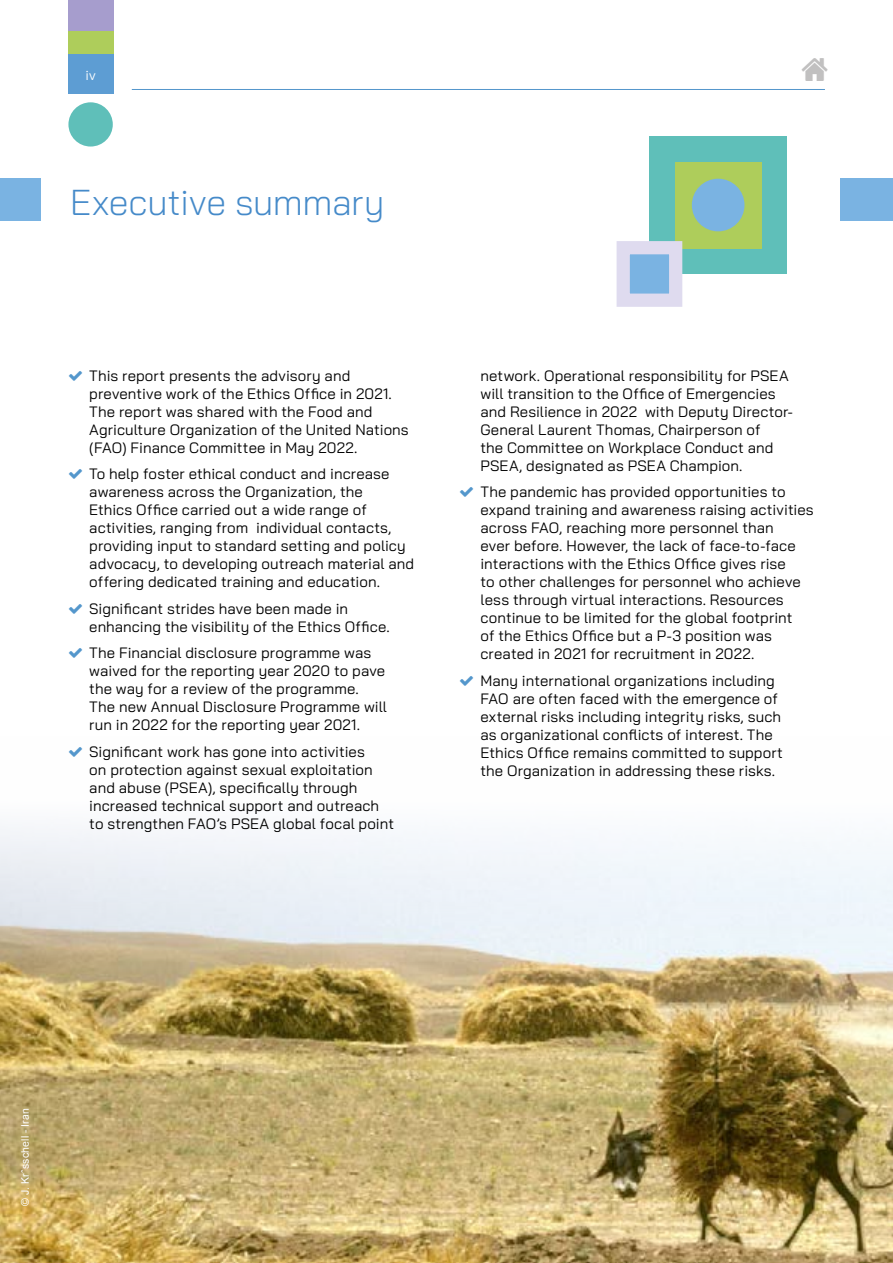
<style>
.page{position:relative;width:893px;height:1263px;background:#fff}
.page>*{position:absolute;margin:0;border:0;box-sizing:border-box;transform-origin:0 0}
.t1{font:300 36px "Bai Jamjuree";letter-spacing:-.005em;color:#458ac9}
.t2{font:15px/18px "Bai Jamjuree";letter-spacing:.005em;color:#000}
.t3{font:13.5px "Bai Jamjuree";color:#fff}
.t4{font:10.5px "Arial";letter-spacing:.015em;color:#fff}
</style>
<div class="page">
<hr style="left:132px;top:89px;width:693px;height:1px;background:#5497cc">
<div style="left:68px;top:53px;width:45px;height:41px;background:#5d9dd3"></div>
<div style="left:68px;top:0;width:45px;height:31px;background:#a69dcd"></div>
<div style="left:68px;top:31px;width:45px;height:23px;background:#aecd5b"></div>
<div style="left:68px;top:102px;width:45px;height:45px;background:#5fbfb9;border-radius:50%"></div>
<img style="left:0;top:826px;width:893px;height:437px">
<div style="left:840px;top:179px;width:53px;height:42px;background:#7ab3e2"></div>
<div style="left:0;top:179px;width:40px;height:42px;background:#7ab3e2"></div>
<div style="left:649px;top:136px;width:138px;height:138px;background:#5fbfb9"></div>
<div style="left:675px;top:162px;width:86px;height:86px;background:#aecd5b"></div>
<div style="left:692px;top:179px;width:52px;height:52px;background:#7ab3e2;border-radius:50%"></div>
<div style="left:617px;top:241px;width:65px;height:66px;background:#7ab3e2;border:13px solid #dfdbef"></div>
<p class="t3" style="left:86px;top:64px;width:12px">iv</p>
<h1 class="t1" style="left:70px;top:172px;width:316px">Executive summary</h1>
<p class="t2" style="left:89px;top:366px;width:321px">This report presents the advisory and preventive work of the Ethics Office in 2021.<br>The report was shared with the Food and Agriculture Organization of the United Nations (FAO) Finance Committee in May 2022.</p>
<p class="t2" style="left:89px;top:465px;width:326px">To help foster ethical conduct and increase awareness across the Organization, the<br>Ethics Office carried out a wide range of activities, ranging from individual contacts, providing input to standard setting and policy advocacy, to developing outreach material and offering dedicated training and education.</p>
<p class="t2" style="left:89px;top:599px;width:302px">Significant strides have been made in enhancing the visibility of the Ethics Office.</p>
<p class="t2" style="left:89px;top:644px;width:299px">The Financial disclosure programme was waived for the reporting year 2020 to pave the way for a review of the programme.<br>The new Annual Disclosure Programme will run in 2022 for the reporting year 2021.</p>
<p class="t2" style="left:89px;top:742px;width:306px">Significant work has gone into activities<br>on protection against sexual exploitation and abuse (PSEA), specifically through increased technical support and outreach to strengthen FAO’s PSEA global focal point</p>
<p class="t2" style="left:480px;top:366px;width:314px">network. Operational responsibility for PSEA will transition to the Office of Emergencies and Resilience in 2022 with Deputy Director-General Laurent Thomas, Chairperson of<br>the Committee on Workplace Conduct and PSEA, designated as PSEA Champion.</p>
<p class="t2" style="left:480px;top:483px;width:335px">The pandemic has provided opportunities to expand training and awareness raising activities across FAO, reaching more personnel than<br>ever before. However, the lack of face-to-face interactions with the Ethics Office gives rise<br>to other challenges for personnel who achieve less through virtual interactions. Resources continue to be limited for the global footprint<br>of the Ethics Office but a P-3 position was created in 2021 for recruitment in 2022.</p>
<p class="t2" style="left:480px;top:671px;width:304px">Many international organizations including FAO are often faced with the emergence of external risks including integrity risks, such as organizational conflicts of interest. The Ethics Office remains committed to support the Organization in addressing these risks.</p>
<p class="t4" style="left:18px;top:1206px;width:99px;rotate:-90deg">© J. Krˆsschell - Iran</p>
</div>
